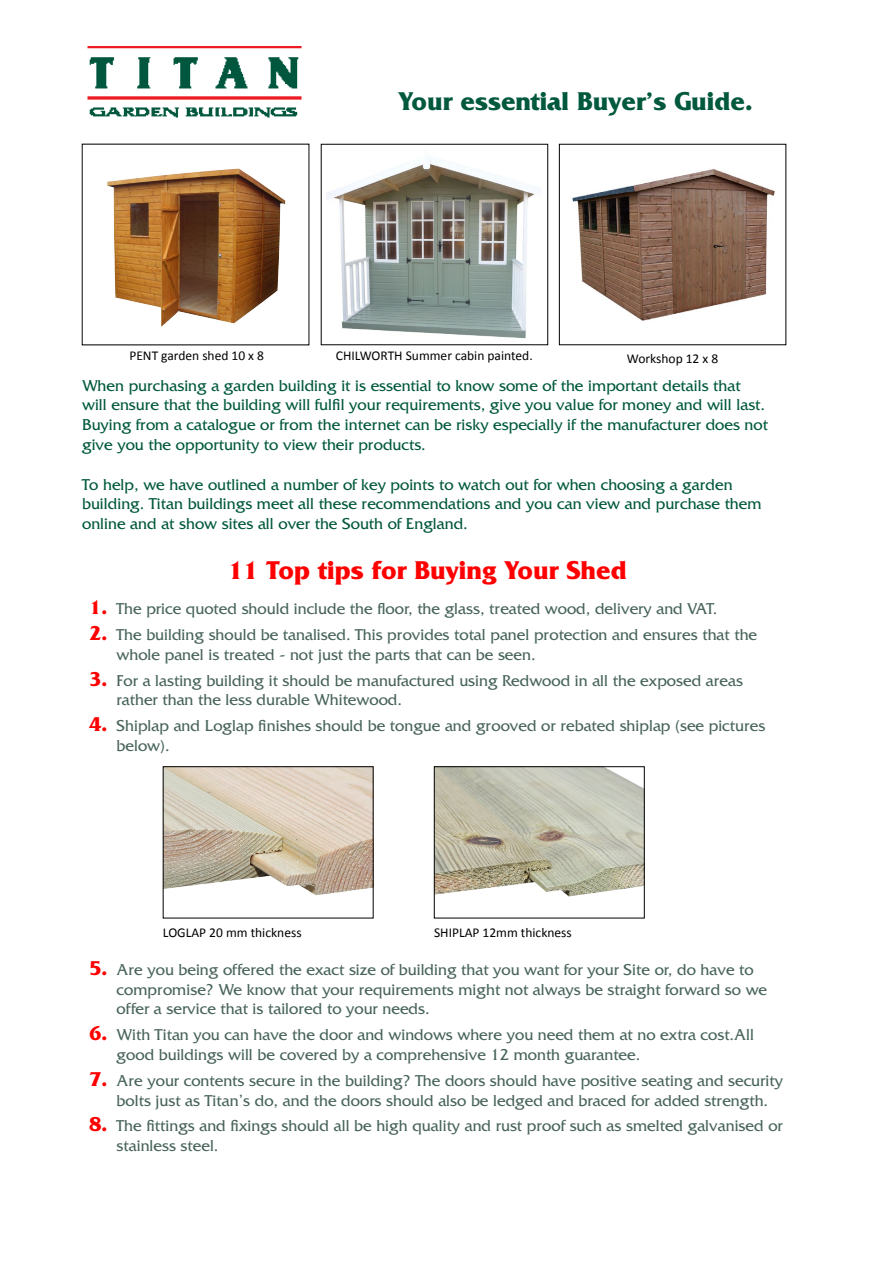
<style>
.page{position:relative;width:893px;height:1263px;background:#fff}
.page>*{position:absolute;margin:0;border:0;box-sizing:border-box;transform-origin:0 0}
.t1{font:700 27px "Friz Quadrata Std";color:#00583d}
.t2{font:700 27px "Friz Quadrata Std";color:#f00}
.t3{font:16.5px/19.8px "Friz Quadrata Std";color:#48645a}
.t4{font:16.5px/19.8px "Friz Quadrata Std";color:#00583d}
.t5{font:13.5px "Calibri";color:#000}
.s1{font-weight:700;font-size:21px;color:#f00}
</style>
<div class="page">
<img style="left:87px;top:47px;width:215px;height:71px">
<img style="left:326px;top:156px;width:211px;height:183px">
<img style="left:107px;top:168px;width:179px;height:159px">
<img style="left:572px;top:168px;width:203px;height:153px">
<img style="left:165px;top:768px;width:206px;height:127px">
<div style="left:163px;top:766px;width:210px;height:152px;border:1px solid #000"></div>
<img style="left:436px;top:768px;width:206px;height:129px">
<div style="left:434px;top:766px;width:210px;height:152px;border:1px solid #000"></div>
<h1 class="t1" style="left:398px;top:86px;width:356px">Your essential Buyer’s Guide.</h1>
<p class="t5" style="left:129px;top:347px;width:136px">PENT garden shed 10 x 8</p>
<p class="t5" style="left:336px;top:347px;width:198px">CHILWORTH Summer cabin painted.</p>
<p class="t5" style="left:627px;top:350px;width:93px">Workshop 12 x 8</p>
<p class="t4" style="left:82px;top:375px;width:687px">When purchasing a garden building it is essential to know some of the important details that will ensure that the building will fulfil your requirements, give you value for money and will last.<br>Buying from a catalogue or from the internet can be risky especially if the manufacturer does not give you the opportunity to view their products.</p>
<p class="t4" style="left:82px;top:474px;width:681px">To help, we have outlined a number of key points to watch out for when choosing a garden building. Titan buildings meet all these recommendations and you can view and purchase them online and at show sites all over the South of England.</p>
<h1 class="t2" style="left:228px;top:555px;width:400px">11 Top tips for Buying Your Shed</h1>
<p class="t3" style="left:90px;top:599px;width:629px"><span class="s1">1.</span> The price quoted should include the floor, the glass, treated wood, delivery and VAT.</p>
<p class="t3" style="left:117px;top:625px;width:642px;text-indent:-27px"><span class="s1">2.</span> The building should be tanalised. This provides total panel protection and ensures that the whole panel is treated - not just the parts that can be seen.</p>
<p class="t3" style="left:117px;top:670px;width:628px;text-indent:-27px"><span class="s1">3.</span> For a lasting building it should be manufactured using Redwood in all the exposed areas rather than the less durable Whitewood.</p>
<p class="t3" style="left:117px;top:716px;width:650px;text-indent:-27px"><span class="s1">4.</span> Shiplap and Loglap finishes should be tongue and grooved or rebated shiplap (see pictures below).</p>
<p class="t5" style="left:163px;top:924px;width:140px">LOGLAP 20 mm thickness</p>
<p class="t5" style="left:434px;top:924px;width:139px">SHIPLAP 12mm thickness</p>
<p class="t3" style="left:117px;top:960px;width:652px;text-indent:-27px"><span class="s1">5.</span> Are you being offered the exact size of building that you want for your Site or, do have to compromise? We know that your requirements might not always be straight forward so we offer a service that is tailored to your needs.</p>
<p class="t3" style="left:117px;top:1025px;width:639px;text-indent:-27px"><span class="s1">6.</span> With Titan you can have the door and windows where you need them at no extra cost.All good buildings will be covered by a comprehensive 12 month guarantee.</p>
<p class="t3" style="left:117px;top:1071px;width:668px;text-indent:-27px"><span class="s1">7.</span> Are your contents secure in the building? The doors should have positive seating and security bolts just as Titan’s do, and the doors should also be ledged and braced for added strength.</p>
<p class="t3" style="left:117px;top:1116px;width:668px;text-indent:-27px"><span class="s1">8.</span> The fittings and fixings should all be high quality and rust proof such as smelted galvanised or stainless steel.</p>
</div>
